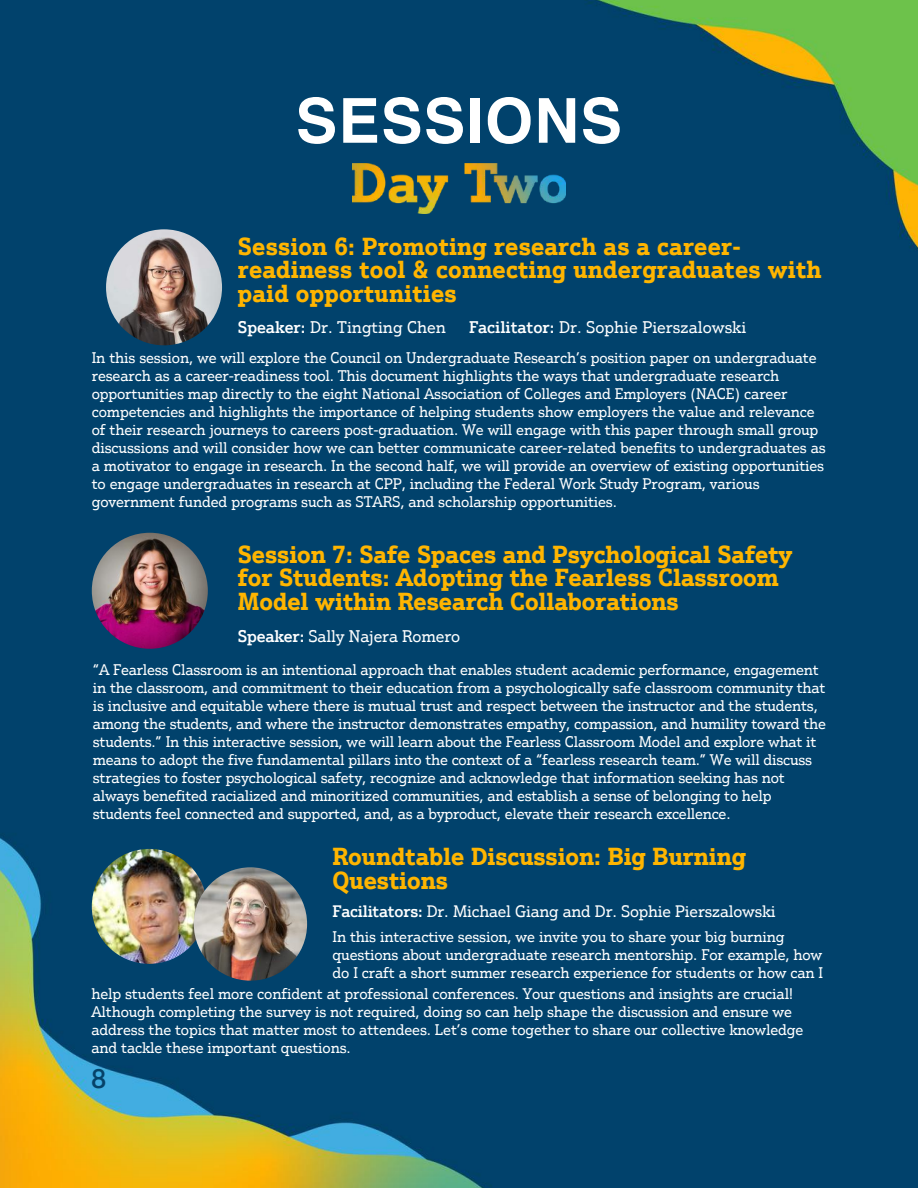
<style>
.page{position:relative;width:918px;height:1188px;background:#01426c}
.page>*{position:absolute;margin:0;border:0;box-sizing:border-box;transform-origin:0 0}
.t1{font:700 62.1px "Helvetica LT Pro";letter-spacing:.02em;color:#fff}
.t2{font:500 26.1px "Justus Pro";color:#064269}
.t3{font:700 24px/23.7px "Justus Pro";color:#ffb500}
.t4{font:16.5px "Justus Pro";color:#fff}
.t5{font:16.2px "Justus Pro";letter-spacing:-.01em;color:#fff}
.t6{font:15px/18px "Justus Pro";letter-spacing:-.01em;color:#fff}
.s1{font-weight:500}
</style>
<div class="page">
<img style="left:106px;top:229px;width:116px;height:116px;border-radius:50%">
<img style="left:352px;top:163px;width:214px;height:51px">
<img style="left:92px;top:849px;width:115px;height:115px;border-radius:50%">
<img style="left:194px;top:867px;width:113px;height:114px;border-radius:50%">
<img style="left:92px;top:533px;width:116px;height:116px;border-radius:50%">
<h1 class="t1" style="left:296px;top:98px;width:328px">SESSIONS</h1>
<h3 class="t3" style="left:238px;top:234px;width:585px">Session 6: Promoting research as a career&shy;readiness tool &amp; connecting undergraduates with paid opportunities</h3>
<p class="t4" style="left:238px;top:317px;width:210px"><span class="s1">Speaker:</span> Dr. Tingting Chen</p>
<p class="t4" style="left:469px;top:317px;width:279px"><span class="s1">Facilitator:</span> Dr. Sophie Pierszalowski</p>
<p class="t6" style="left:92px;top:349px;width:736px">In this session, we will explore the Council on Undergraduate Research’s position paper on undergraduate research as a career-readiness tool. This document highlights the ways that undergraduate research opportunities map directly to the eight National Association of Colleges and Employers (NACE) career competencies and highlights the importance of helping students show employers the value and relevance of their research journeys to careers post-graduation. We will engage with this paper through small group discussions and will consider how we can better communicate career-related benefits to undergraduates as a motivator to engage in research. In the second half, we will provide an overview of existing opportunities to engage undergraduates in research at CPP, including the Federal Work Study Program, various government funded programs such as STARS, and scholarship opportunities.</p>
<h3 class="t3" style="left:238px;top:543px;width:556px">Session 7: Safe Spaces and Psychological Safety for Students: Adopting the Fearless Classroom<br>Model within Research Collaborations</h3>
<p class="t4" style="left:238px;top:626px;width:224px"><span class="s1">Speaker:</span> Sally Najera Romero</p>
<p class="t6" style="left:93px;top:660px;width:735px">“A Fearless Classroom is an intentional approach that enables student academic performance, engagement in the classroom, and commitment to their education from a psychologically safe classroom community that is inclusive and equitable where there is mutual trust and respect between the instructor and the students, among the students, and where the instructor demonstrates empathy, compassion, and humility toward the students.” In this interactive session, we will learn about the Fearless Classroom Model and explore what it means to adopt the five fundamental pillars into the context of a “fearless research team.” We will discuss strategies to foster psychological safety, recognize and acknowledge that information seeking has not always benefited racialized and minoritized communities, and establish a sense of belonging to help students feel connected and supported, and, as a byproduct, elevate their research excellence.</p>
<h3 class="t3" style="left:333px;top:845px;width:415px">Roundtable Discussion: Big Burning<br>Questions</h3>
<p class="t5" style="left:333px;top:902px;width:445px"><span class="s1">Facilitators:</span> Dr. Michael Giang and Dr. Sophie Pierszalowski</p>
<p class="t6" style="left:333px;top:928px;width:492px">In this interactive session, we invite you to share your big burning questions about undergraduate research mentorship. For example, how do I craft a short summer research experience for students or how can I</p>
<p class="t6" style="left:91px;top:984px;width:714px">help students feel more confident at professional conferences. Your questions and insights are crucial!<br>Although completing the survey is not required, doing so can help shape the discussion and ensure we address the topics that matter most to attendees. Let’s come together to share our collective knowledge and tackle these important questions.</p>
<h2 class="t2" style="left:91px;top:1063px;width:16px">8</h2>
</div>
